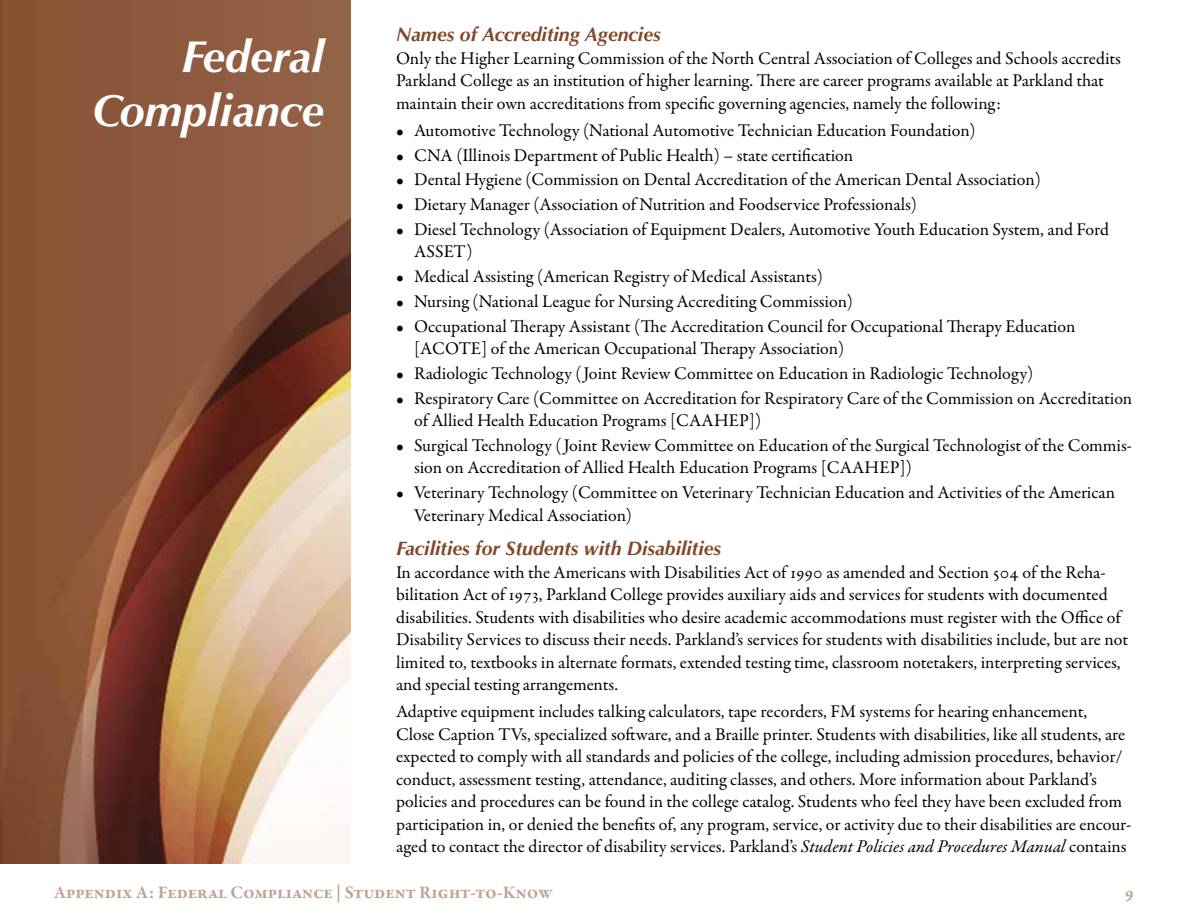
<style>
.page{position:relative;width:1188px;height:918px;background:#fff}
.page>*{position:absolute;margin:0;border:0;box-sizing:border-box;transform-origin:0 0}
.t1{font:italic 700 45px/54px "Optima LT Std";color:#fff;text-align:right}
.t2{font:italic 700 19.5px "Optima LT Std";color:#824829}
.t3{font:18px/22.5px "Garamond Premr Pro";color:#000}
.t4{font:700 18px "Garamond Premr Pro";letter-spacing:-.005em;color:#c1a394}
.s1{font-style:italic}
</style>
<div class="page">
<img style="left:0;top:0;width:351px;height:864px">
<h1 class="t1" style="left:92px;top:30px;width:233px">Federal<br>Compliance</h1>
<p class="t2" style="left:396px;top:23px;width:266px">Names of Accrediting Agencies</p>
<p class="t3" style="left:396px;top:47px;width:727px">Only the Higher Learning Commission of the North Central Association of Colleges and Schools accredits<br>Parkland College as an institution of higher learning. There are career programs available at Parkland that maintain their own accreditations from specific governing agencies, namely the following:</p>
<p class="t3" style="left:396px;top:119px;width:581px">• Automotive Technology (National Automotive Technician Education Foundation)</p>
<p class="t3" style="left:396px;top:144px;width:459px">• CNA (Illinois Department of Public Health) – state certification</p>
<p class="t3" style="left:396px;top:169px;width:646px">• Dental Hygiene (Commission on Dental Accreditation of the American Dental Association)</p>
<p class="t3" style="left:396px;top:194px;width:523px">• Dietary Manager (Association of Nutrition and Foodservice Professionals)</p>
<p class="t3" style="left:414px;top:218px;width:697px;text-indent:-18px">• Diesel Technology (Association of Equipment Dealers, Automotive Youth Education System, and Ford<br>ASSET)</p>
<p class="t3" style="left:396px;top:266px;width:429px">• Medical Assisting (American Registry of Medical Assistants)</p>
<p class="t3" style="left:396px;top:290px;width:459px">• Nursing (National League for Nursing Accrediting Commission)</p>
<p class="t3" style="left:414px;top:315px;width:663px;text-indent:-18px">• Occupational Therapy Assistant (The Accreditation Council for Occupational Therapy Education [ACOTE] of the American Occupational Therapy Association)</p>
<p class="t3" style="left:396px;top:362px;width:639px">• Radiologic Technology (Joint Review Committee on Education in Radiologic Technology)</p>
<p class="t3" style="left:414px;top:387px;width:720px;text-indent:-18px">• Respiratory Care (Committee on Accreditation for Respiratory Care of the Commission on Accreditation of Allied Health Education Programs [CAAHEP])</p>
<p class="t3" style="left:414px;top:434px;width:720px;text-indent:-18px">• Surgical Technology (Joint Review Committee on Education of the Surgical Technologist of the Commis&shy;sion on Accreditation of Allied Health Education Programs [CAAHEP])</p>
<p class="t3" style="left:414px;top:482px;width:703px;text-indent:-18px">• Veterinary Technology (Committee on Veterinary Technician Education and Activities of the American<br>Veterinary Medical Association)</p>
<p class="t2" style="left:396px;top:537px;width:327px">Facilities for Students with Disabilities</p>
<p class="t3" style="left:396px;top:561px;width:734px">In accordance with the Americans with Disabilities Act of 1990 as amended and Section 504 of the Reha&shy;bilitation Act of 1973, Parkland College provides auxiliary aids and services for students with documented disabilities. Students with disabilities who desire academic accommodations must register with the Office of Disability Services to discuss their needs. Parkland’s services for students with disabilities include, but are not limited to, textbooks in alternate formats, extended testing time, classroom notetakers, interpreting services, and special testing arrangements.</p>
<p class="t3" style="left:396px;top:701px;width:737px">Adaptive equipment includes talking calculators, tape recorders, FM systems for hearing enhancement,<br>Close Caption TVs, specialized software, and a Braille printer. Students with disabilities, like all students, are expected to comply with all standards and policies of the college, including admission procedures, behavior/ conduct, assessment testing, attendance, auditing classes, and others. More information about Parkland’s policies and procedures can be found in the college catalog. Students who feel they have been excluded from participation in, or denied the benefits of, any program, service, or activity due to their disabilities are encour&shy;aged to contact the director of disability services. Parkland’s <span class="s1">Student Policies and Procedures Manual</span> contains</p>
<p class="t4" style="left:54px;top:881px;width:497px">Appendix A: Federal Compliance | Student Right-to-Know</p>
<p class="t4" style="left:1125px;top:881px;width:11px">9</p>
</div>
